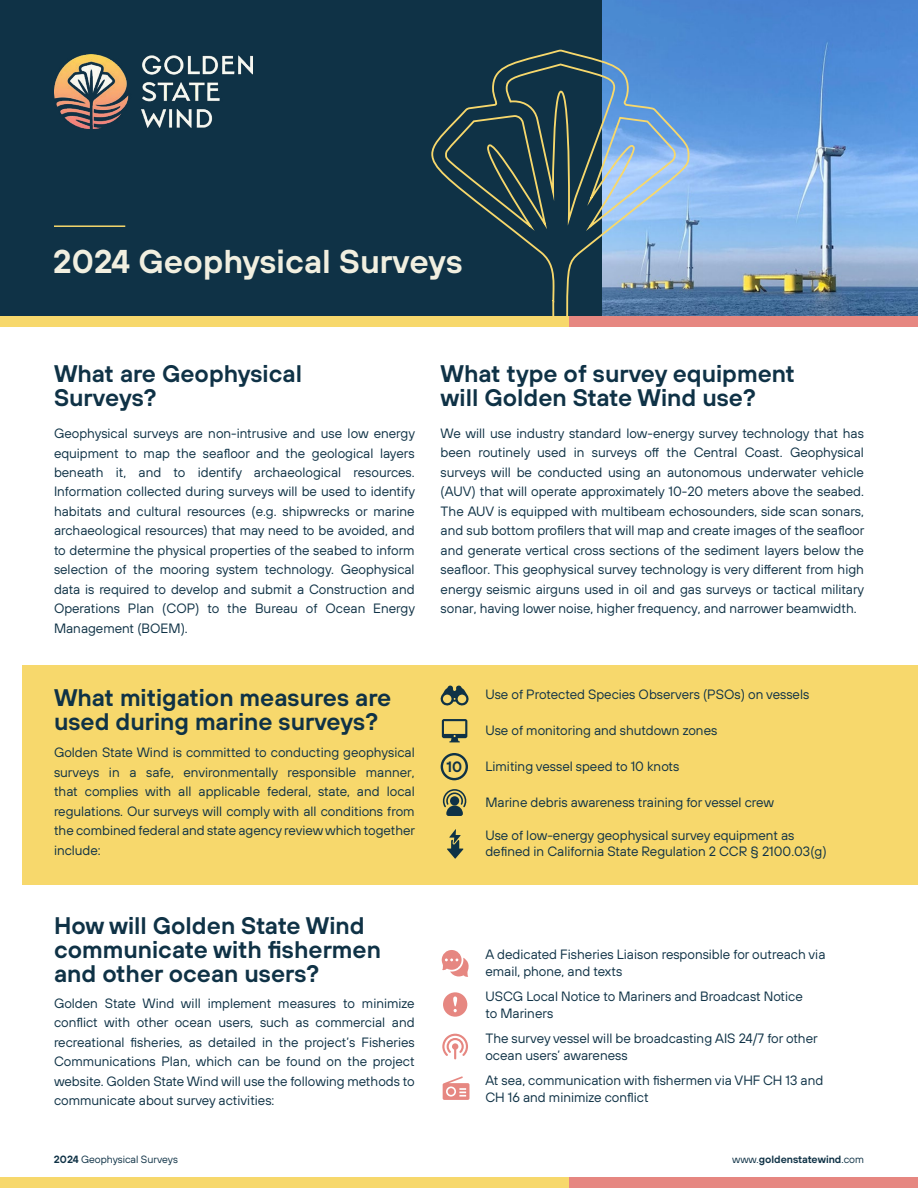
<style>
.page{position:relative;width:918px;height:1188px;background:#fff}
.page>*{position:absolute;margin:0;border:0;box-sizing:border-box;transform-origin:0 0}
.t1{font:600 33px "TT Hoves";color:#f1efe0}
.t2{font:600 24px/24px "TT Hoves";color:#0f3246}
.t3{font:600 15px "TT Hoves";color:#0f3246}
.t4{font:13.5px/19.5px "TT Hoves";color:#0f3246}
.t5{font:600 10.5px "TT Hoves";color:#0f3246}
.t6{font:10.5px "TT Hoves";color:#0f3246}
.s1{font-weight:600}
.s2{font-weight:400}
</style>
<div class="page">
<div style="left:22px;top:665px;width:896px;height:219px;background:#f7d86c"></div>
<img style="left:602px;top:0;width:316px;height:316px">
<div style="left:0;top:0;width:602px;height:321px;background:#0f3246"></div>
<img style="left:54px;top:54px;width:198px;height:74px">
<div style="left:568px;top:316px;width:350px;height:10px;background:#e68781"></div>
<div style="left:568px;top:1177px;width:350px;height:11px;background:#e68781"></div>
<div style="left:0;top:316px;width:568px;height:10px;background:#f7d86c"></div>
<div style="left:0;top:1177px;width:568px;height:11px;background:#f7d86c"></div>
<svg style="left:440px;top:685px;width:29px;height:21px"></svg>
<svg style="left:442px;top:719px;width:25px;height:23px"></svg>
<div style="left:441px;top:753px;width:27px;height:27px;border:2px solid #0f3246;border-radius:50%"></div>
<svg style="left:442px;top:789px;width:25px;height:27px"></svg>
<svg style="left:447px;top:829px;width:16px;height:30px"></svg>
<svg style="left:431px;top:48px;width:259px;height:272px"></svg>
<svg style="left:442px;top:950px;width:27px;height:27px"></svg>
<svg style="left:443px;top:992px;width:24px;height:25px"></svg>
<svg style="left:442px;top:1034px;width:26px;height:25px"></svg>
<svg style="left:443px;top:1076px;width:26px;height:24px"></svg>
<hr style="left:54px;top:225px;width:71px;height:2px;background:#f7d86c">
<h1 class="t1" style="left:53px;top:240px;width:411px">2024 Geophysical Surveys</h1>
<h2 class="t2" style="left:54px;top:361px;width:250px">What are Geophysical<br>Surveys?</h2>
<h2 class="t2" style="left:441px;top:361px;width:356px">What type of survey equipment will Golden State Wind use?</h2>
<p class="t4" style="left:54px;top:423px;width:363px;text-align:justify">Geophysical surveys are non-intrusive and use low energy equipment to map the seafloor and the geological layers beneath it, and to identify archaeological resources.<br>Information collected during surveys will be used to identify habitats and cultural resources (e.g. shipwrecks or marine archaeological resources) that may need to be avoided, and to determine the physical properties of the seabed to inform selection of the mooring system technology. Geophysical data is required to develop and submit a Construction and Operations Plan (COP) to the Bureau of Ocean Energy Management (BOEM).</p>
<p class="t4" style="left:441px;top:423px;width:425px;text-align:justify">We will use industry standard low-energy survey technology that has been routinely used in surveys off the Central Coast. Geophysical surveys will be conducted using an autonomous underwater vehicle (AUV) that will operate approximately 10-20 meters above the seabed.<br>The AUV is equipped with multibeam echosounders, side scan sonars, and sub bottom profilers that will map and create images of the seafloor and generate vertical cross sections of the sediment layers below the seafloor. This geophysical survey technology is very different from high energy seismic airguns used in oil and gas surveys or tactical military sonar, having lower noise, higher frequency, and narrower beamwidth.</p>
<h2 class="t2" style="left:54px;top:685px;width:339px">What mitigation measures are used during marine surveys?</h2>
<p class="t4" style="left:54px;top:742px;width:363px;text-align:justify">Golden State Wind is committed to conducting geophysical surveys in a safe, environmentally responsible manner, that complies with all applicable federal, state, and local regulations. Our surveys will comply with all conditions from the combined federal and state agency review which together include:</p>
<h2 class="t2" style="left:54px;top:913px;width:328px">How will Golden State Wind communicate with fishermen and other ocean users?</h2>
<p class="t4" style="left:54px;top:993px;width:362px;text-align:justify">Golden State Wind will implement measures to minimize conflict with other ocean users, such as commercial and recreational fisheries, as detailed in the project’s Fisheries Communications Plan, which can be found on the project website. Golden State Wind will use the following methods to communicate about survey activities:</p>
<p class="t3" style="left:446px;top:757px;width:17px">10</p>
<p class="t4" style="left:485px;top:684px;width:325px">Use of Protected Species Observers (PSOs) on vessels</p>
<p class="t4" style="left:485px;top:720px;width:233px">Use of monitoring and shutdown zones</p>
<p class="t4" style="left:485px;top:756px;width:196px">Limiting vessel speed to 10 knots</p>
<p class="t4" style="left:485px;top:792px;width:290px">Marine debris awareness training for vessel crew</p>
<p class="t4" style="left:485px;top:827px;width:343px;line-height:16.5px">Use of low-energy geophysical survey equipment as defined in California State Regulation 2 CCR § 2100.03(g)</p>
<p class="t4" style="left:485px;top:946px;width:342px;line-height:16.5px">A dedicated Fisheries Liaison responsible for outreach via email, phone, and texts</p>
<p class="t4" style="left:485px;top:988px;width:319px;line-height:16.5px">USCG Local Notice to Mariners and Broadcast Notice to Mariners</p>
<p class="t4" style="left:485px;top:1030px;width:334px;line-height:16.5px">The survey vessel will be broadcasting AIS 24/7 for other ocean users’ awareness</p>
<p class="t4" style="left:485px;top:1072px;width:339px;line-height:16.5px">At sea, communication with fishermen via VHF CH 13 and<br>CH 16 and minimize conflict</p>
<p class="t6" style="left:54px;top:1153px;width:125px"><span class="s1">2024</span> Geophysical Surveys</p>
<p class="t5" style="left:732px;top:1153px;width:133px"><span class="s2">www.</span>goldenstatewind<span class="s2">.com</span></p>
</div>
